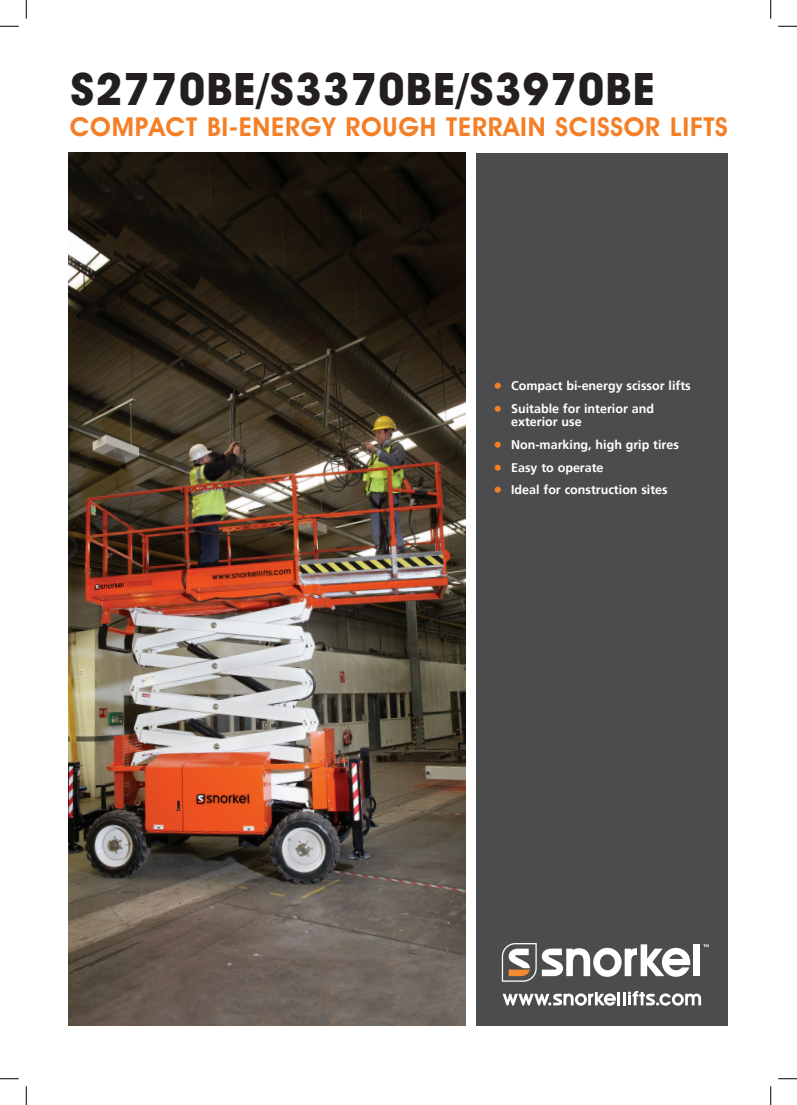
<style>
.page{position:relative;width:797px;height:1105px;background:#fff}
.page>*{position:absolute;margin:0;border:0;box-sizing:border-box;transform-origin:0 0}
.t1{font:700 45px "Avant Garde IT Cby BT";letter-spacing:.02em;color:#231f20}
.t2{font:600 26.25px "Avant Garde IT Cby BT";letter-spacing:.03em;color:#f47f26}
.t3{font:700 12.5px/13.8px "Frutiger";color:#fff}
.s1{font-size:17.5px;color:#f47f26}
</style>
<div class="page">
<div style="left:476px;top:153px;width:251px;height:872px;background:#4b4c4d"></div>
<svg style="left:502px;top:991px;width:199px;height:15px"></svg>
<svg style="left:703px;top:944px;width:5px;height:3px"></svg>
<div style="left:693px;top:944px;width:7px;height:32px;background:#fff"></div>
<svg style="left:542px;top:944px;width:148px;height:33px"></svg>
<svg style="left:502px;top:943px;width:34px;height:39px"></svg>
<img style="left:69px;top:153px;width:396px;height:872px">
<svg style="left:0;top:25px;width:19px;height:2px"></svg>
<svg style="left:778px;top:25px;width:19px;height:2px"></svg>
<svg style="left:0;top:1078px;width:19px;height:1px"></svg>
<svg style="left:778px;top:1078px;width:19px;height:1px"></svg>
<svg style="left:25px;top:0;width:2px;height:19px"></svg>
<svg style="left:25px;top:1086px;width:2px;height:19px"></svg>
<svg style="left:770px;top:0;width:1px;height:19px"></svg>
<svg style="left:770px;top:1086px;width:1px;height:19px"></svg>
<h1 class="t1" style="left:71px;top:62px;width:586px">S2770BE/S3370BE/S3970BE</h1>
<h2 class="t2" style="left:70px;top:111px;width:659px">COMPACT BI-ENERGY ROUGH TERRAIN SCISSOR LIFTS</h2>
<p class="t3" style="left:493px;top:379px;width:199px"><span class="s1">•</span> Compact bi-energy scissor lifts</p>
<p class="t3" style="left:511px;top:401px;width:144px;text-indent:-18px"><span class="s1">•</span> Suitable for interior and exterior use</p>
<p class="t3" style="left:493px;top:438px;width:187px"><span class="s1">•</span> Non-marking, high grip tires</p>
<p class="t3" style="left:493px;top:460px;width:112px"><span class="s1">•</span> Easy to operate</p>
<p class="t3" style="left:493px;top:483px;width:176px"><span class="s1">•</span> Ideal for construction sites</p>
</div>
